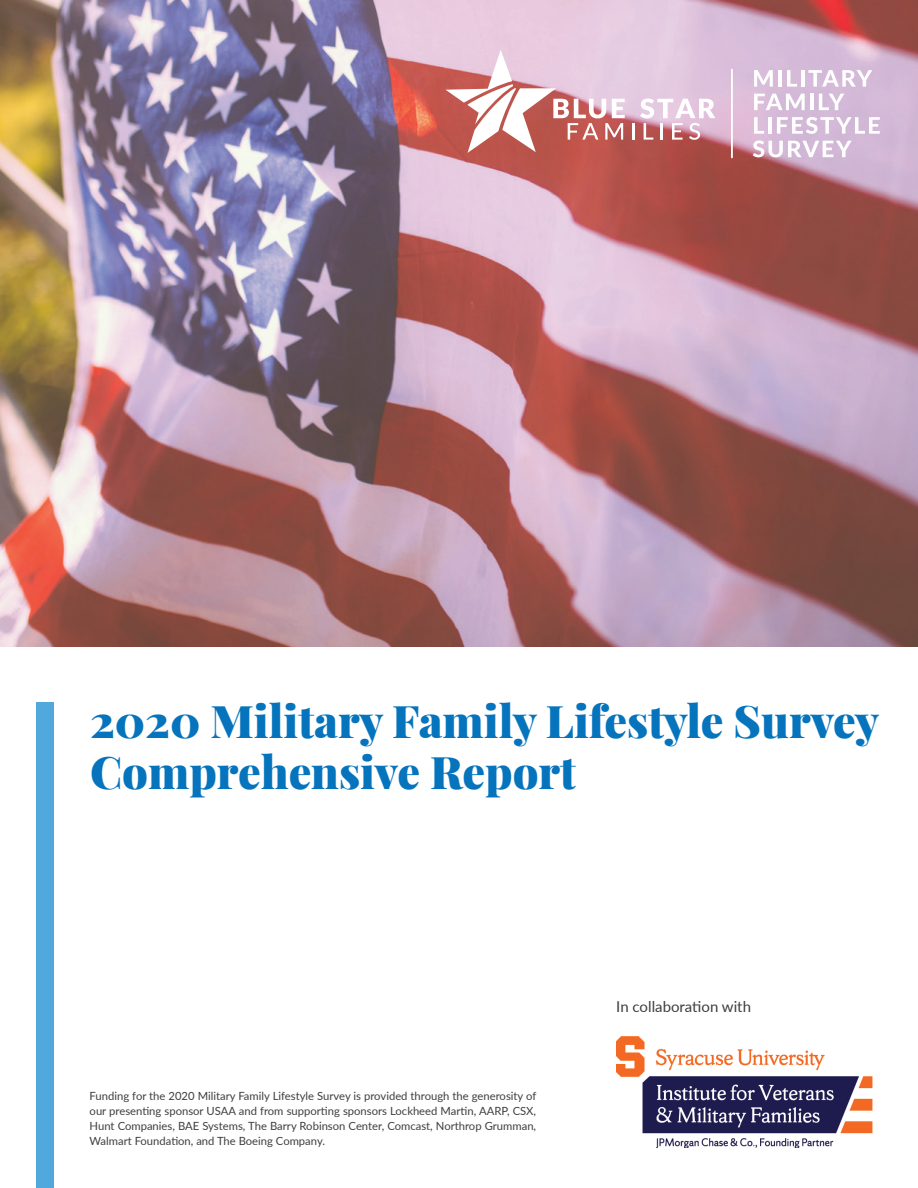
<style>
.page{position:relative;width:918px;height:1188px;background:#fff}
.page>*{position:absolute;margin:0;border:0;box-sizing:border-box;transform-origin:0 0}
.t1{font:900 45px/51px "Playfair Display";color:#0574bc}
.t2{font:15px "Lato";color:#3e3e3f}
.t3{font:11.25px/15px "Lato";color:#3e3e3f;text-align:justify}
</style>
<div class="page">
<img style="left:616px;top:1037px;width:256px;height:111px">
<img style="left:0;top:0;width:918px;height:647px">
<svg style="left:754px;top:70px;width:19px;height:17px"></svg>
<hr style="left:778px;top:70px;width:4px;height:17px;background:#fff">
<svg style="left:787px;top:70px;width:10px;height:17px"></svg>
<hr style="left:801px;top:70px;width:4px;height:17px;background:#fff">
<svg style="left:808px;top:70px;width:64px;height:17px"></svg>
<svg style="left:754px;top:94px;width:51px;height:16px"></svg>
<hr style="left:810px;top:94px;width:4px;height:16px;background:#fff">
<svg style="left:819px;top:94px;width:25px;height:16px"></svg>
<svg style="left:754px;top:117px;width:10px;height:17px"></svg>
<hr style="left:768px;top:117px;width:4px;height:17px;background:#fff">
<svg style="left:777px;top:117px;width:103px;height:17px"></svg>
<svg style="left:753px;top:140px;width:99px;height:17px"></svg>
<svg style="left:446px;top:50px;width:179px;height:103px"></svg>
<hr style="left:632px;top:123px;width:3px;height:17px;background:#fff">
<svg style="left:640px;top:99px;width:75px;height:41px"></svg>
<div style="left:732px;top:69px;width:1px;height:89px;border:1px solid #fff"></div>
<div style="left:36px;top:702px;width:18px;height:486px;background:#51a8dd"></div>
<h1 class="t1" style="left:90px;top:691px;width:791px">2020 Military Family Lifestyle Survey<br>Comprehensive Report</h1>
<p class="t3" style="left:90px;top:1088px;width:448px">Funding for the 2020 Military Family Lifestyle Survey is provided through the generosity of our presenting sponsor USAA and from supporting sponsors Lockheed Martin, AARP, CSX, Hunt Companies, BAE Systems, The Barry Robinson Center, Comcast, Northrop Grumman, Walmart Foundation, and The Boeing Company.</p>
<h2 class="t2" style="left:616px;top:995px;width:136px">In collaboration with</h2>
</div>
